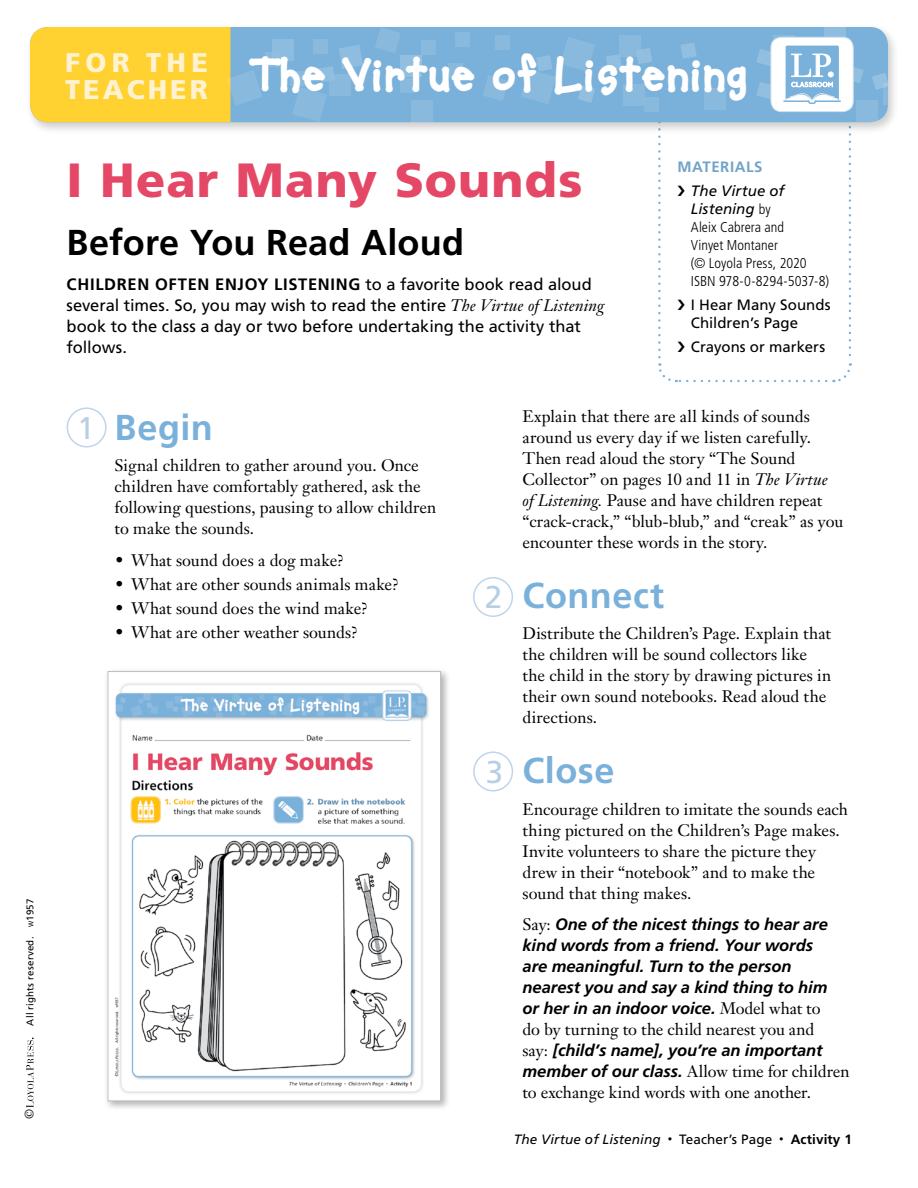
<style>
.page{position:relative;width:918px;height:1188px;background:#fff}
.page>*{position:absolute;margin:0;border:0;box-sizing:border-box;transform-origin:0 0}
.t1{font:800 52.05px "Soup Bone";letter-spacing:.01em;color:#fff;scale:.94 1}
.t2{font:900 48px "Frutiger LT Std";letter-spacing:.025em;color:#e44866}
.t3{font:700 36px "Frutiger LT Std";color:#000}
.t4{font:700 36px "Frutiger LT Std";letter-spacing:.015em;color:#7ab1da}
.t5{font:31.5px "Frutiger LT Std";color:#b7cee3}
.t6{font:900 27px "Frutiger LT Std";letter-spacing:.2em;color:#fff2d1}
.t7{font:16.5px/21px "Janson Text LT Std";color:#000}
.t8{font:italic 700 16.5px/21px "Frutiger LT Std";letter-spacing:-.005em;color:#000}
.t9{font:16.5px/21px "Frutiger LT Std";color:#000}
.t10{font:15px/18px "Frutiger LT Std";letter-spacing:.005em;color:#000}
.t11{font:italic 15px/18px "Frutiger LT Std";letter-spacing:.005em;color:#000}
.t12{font:700 15px "Frutiger LT Std";letter-spacing:.035em;color:#71a3c9}
.t13{font:300 condensed 14.25px/18px "Frutiger LT Std";letter-spacing:.005em;color:#000}
.t14{font:italic 13.5px "Frutiger LT Std";letter-spacing:.01em;color:#000}
.t15{font:12px "Janson Text LT Std";color:#000}
.t16{font:9.75px "Frutiger LT Std";letter-spacing:.02em;color:#000}
.s1{font-family:"Myriad Pro";font-size:7.35px}
.s2{font-weight:700}
.s3{font-family:"Janson Text LT Std";font-style:italic}
.s4{font-weight:300;font-style:normal;font-stretch:condensed;font-size:14.25px}
.s5{font-style:italic}
.s6{font-family:"Janson Text LT Std";font-weight:400;font-style:normal}
.s7{font-family:"Frutiger LT Std";font-weight:700;font-style:italic}
.s8{font-weight:700;font-style:normal;font-size:9px}
.s9{font-style:normal}
.s10{font-weight:700;font-style:normal}
</style>
<div class="page">
<div style="left:67px;top:407px;width:40px;height:40px;border:2px solid #bed5ec;border-radius:50%"></div>
<div style="left:473px;top:577px;width:40px;height:40px;border:2px solid #bed5ec;border-radius:50%"></div>
<div style="left:473px;top:751px;width:40px;height:40px;border:2px solid #bed5ec;border-radius:50%"></div>
<svg style="left:833px;top:135px;width:19px;height:248px"></svg>
<svg style="left:658px;top:363px;width:168px;height:20px"></svg>
<svg style="left:658px;top:135px;width:3px;height:222px"></svg>
<div style="left:104px;top:668px;width:346px;height:443px;background:#000;opacity:.3"></div>
<img style="left:110px;top:675px;width:326px;height:424px">
<div style="left:108px;top:671px;width:333px;height:430px;border:1px solid #bcbec0"></div>
<div style="left:25px;top:23px;width:874px;height:112px;background:#000;opacity:.2"></div>
<div style="left:30px;top:27px;width:858px;height:95px;background:#7ab1da;border-radius:18px"></div>
<div style="left:411px;top:101px;width:21px;height:21px;background:#89bade"></div>
<svg style="left:824px;top:28px;width:21px;height:9px"></svg>
<div style="left:273px;top:39px;width:21px;height:21px;background:#8cbcdf"></div>
<svg style="left:606px;top:54px;width:16px;height:16px"></svg>
<svg style="left:637px;top:48px;width:15px;height:16px"></svg>
<svg style="left:681px;top:43px;width:16px;height:16px"></svg>
<svg style="left:756px;top:82px;width:14px;height:17px"></svg>
<svg style="left:756px;top:49px;width:14px;height:17px"></svg>
<svg style="left:854px;top:67px;width:10px;height:16px"></svg>
<div style="left:290px;top:72px;width:14px;height:14px;background:#89bade"></div>
<div style="left:266px;top:52px;width:14px;height:14px;background:#89bade"></div>
<div style="left:644px;top:97px;width:14px;height:14px;background:#89bade"></div>
<div style="left:313px;top:39px;width:14px;height:14px;background:#89bade"></div>
<div style="left:401px;top:79px;width:14px;height:14px;background:#89bade"></div>
<div style="left:422px;top:40px;width:14px;height:14px;background:#89bade"></div>
<div style="left:449px;top:63px;width:14px;height:14px;background:#89bade"></div>
<div style="left:456px;top:32px;width:14px;height:14px;background:#89bade"></div>
<div style="left:495px;top:36px;width:14px;height:14px;background:#89bade"></div>
<div style="left:401px;top:56px;width:21px;height:21px;background:#91bfe0"></div>
<div style="left:620px;top:36px;width:21px;height:21px;background:#89bade"></div>
<div style="left:705px;top:88px;width:21px;height:21px;background:#89bade"></div>
<div style="left:623px;top:85px;width:21px;height:21px;background:#89bade"></div>
<svg style="left:773px;top:36px;width:21px;height:5px"></svg>
<div style="left:857px;top:101px;width:21px;height:21px;background:#89bade"></div>
<hr style="left:884px;top:83px;width:4px;height:21px;background:#89bade">
<svg style="left:522px;top:37px;width:73px;height:67px"></svg>
<svg style="left:375px;top:28px;width:26px;height:25px"></svg>
<svg style="left:483px;top:76px;width:25px;height:25px"></svg>
<svg style="left:292px;top:45px;width:71px;height:77px"></svg>
<svg style="left:30px;top:27px;width:232px;height:95px;background:#edcd49"></svg>
<svg style="left:872px;top:73px;width:16px;height:17px"></svg>
<div style="left:771px;top:37px;width:82px;height:75px;background:#fff;border-radius:11px"></div>
<hr style="left:783px;top:100px;width:26px;height:2px;background:#7ab1da">
<hr style="left:815px;top:100px;width:26px;height:2px;background:#7ab1da">
<svg style="left:784px;top:46px;width:56px;height:58px"></svg>
<div style="left:770px;top:37px;width:84px;height:75px;border:1px solid #d2e1f1;border-radius:11px"></div>
<svg style="left:26px;top:1038px;width:8px;height:70px"></svg>
<p class="t16" style="left:25px;top:1026px;width:128px;rotate:-90deg">All rights reserved. <span class="s1">w</span>1957</p>
<p class="t15" style="left:22px;top:1119px;width:12px;rotate:-90deg">©</p>
<h3 class="t6" style="left:65px;top:46px;width:144px">FOR THE</h3>
<h1 class="t1" style="left:65px;top:48px;width:728px"><sub>TEACHER</sub> The Virtue of Listening</h1>
<h2 class="t2" style="left:67px;top:151px;width:517px">I Hear Many Sounds</h2>
<h3 class="t3" style="left:67px;top:221px;width:399px">Before You Read Aloud</h3>
<p class="t9" style="left:67px;top:273px;width:539px"><span class="s2">CHILDREN OFTEN ENJOY LISTENING</span> to a favorite book read aloud several times. So, you may wish to read the entire <span class="s3">The Virtue of Listening </span>book to the class a day or two before undertaking the activity that follows.</p>
<p class="t12" style="left:677px;top:158px;width:87px">MATERIALS</p>
<p class="t11" style="left:691px;top:182px;width:95px">The Virtue of<br>Listening <span class="s4">by</span></p>
<p class="t13" style="left:691px;top:218px;width:140px">Aleix Cabrera and<br>Vinyet Montaner<br>(© Loyola Press, 2020<br>ISBN 978-0-8294-5037-8)</p>
<p class="t10" style="left:691px;top:296px;width:141px">I Hear Many Sounds<br>Children’s Page</p>
<p class="t10" style="left:691px;top:338px;width:136px">Crayons or markers</p>
<h3 class="t5" style="left:77px;top:410px;width:19px">1</h3>
<h3 class="t4" style="left:115px;top:406px;width:100px">Begin</h3>
<p class="t7" style="left:115px;top:455px;width:323px">Signal children to gather around you. Once children have comfortably gathered, ask the following questions, pausing to allow children to make the sounds.</p>
<p class="t7" style="left:115px;top:549px;width:231px">• What sound does a dog make?</p>
<p class="t7" style="left:115px;top:573px;width:286px">• What are other sounds animals make?</p>
<p class="t7" style="left:115px;top:597px;width:255px">• What sound does the wind make?</p>
<p class="t7" style="left:115px;top:621px;width:245px">• What are other weather sounds?</p>
<h3 class="t5" style="left:485px;top:579px;width:19px">2</h3>
<h3 class="t5" style="left:486px;top:754px;width:19px">3</h3>
<p class="t7" style="left:523px;top:405px;width:322px">Explain that there are all kinds of sounds around us every day if we listen carefully.<br>Then read aloud the story “The Sound Collector” on pages 10 and 11 in <span class="s5">The Virtue<br>of Listening.</span> Pause and have children repeat “crack-crack,” “blub-blub,” and “creak” as you encounter these words in the story.</p>
<h3 class="t4" style="left:523px;top:574px;width:143px">Connect</h3>
<p class="t7" style="left:523px;top:623px;width:310px">Distribute the Children’s Page. Explain that the children will be sound collectors like the child in the story by drawing pictures in their own sound notebooks. Read aloud the directions.</p>
<h3 class="t4" style="left:523px;top:749px;width:93px">Close</h3>
<p class="t7" style="left:523px;top:798px;width:327px">Encourage children to imitate the sounds each thing pictured on the Children’s Page makes.<br>Invite volunteers to share the picture they drew in their “notebook” and to make the sound that thing makes.</p>
<p class="t8" style="left:523px;top:914px;width:307px"><span class="s6">Say:</span> One of the nicest things to hear are kind words from a friend. Your words are meaningful. Turn to the person nearest you and say a kind thing to him or her in an indoor voice. <span class="s6">Model what to</span></p>
<p class="t7" style="left:523px;top:1019px;width:293px">do by turning to the child nearest you and</p>
<p class="t8" style="left:523px;top:1040px;width:301px"><span class="s6">say:</span> [child’s name], you’re an important</p>
<p class="t7" style="left:523px;top:1061px;width:329px"><span class="s7">member of our class.</span> Allow time for children to exchange kind words with one another.</p>
<p class="t14" style="left:514px;top:1131px;width:340px">The Virtue of Listening <span class="s8">•</span> <span class="s9">Teacher’s Page</span> <span class="s8">•</span> <span class="s10">Activity 1</span></p>
</div>
